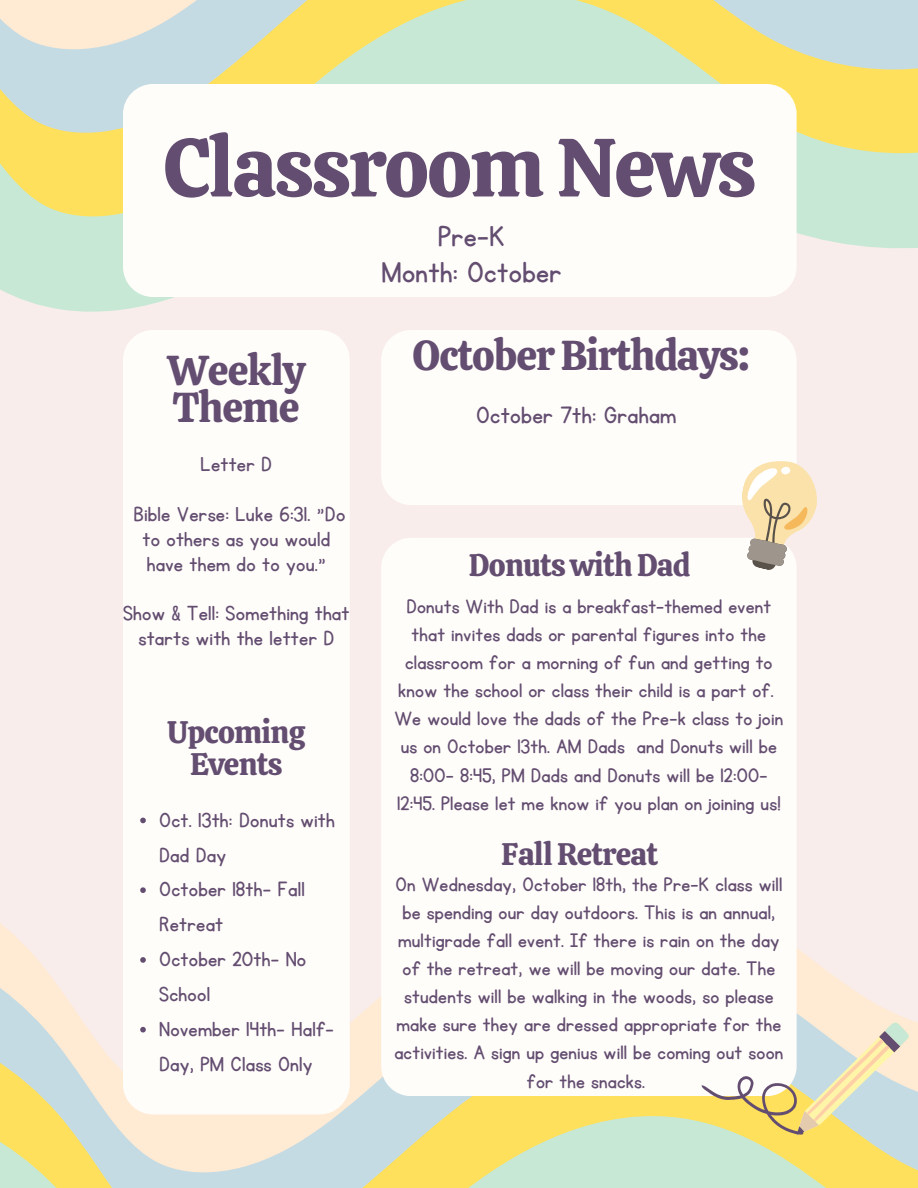
<style>
.page{position:relative;width:918px;height:1188px;background:#f8edeb}
.page>*{position:absolute;margin:0;border:0;box-sizing:border-box;transform-origin:0 0}
.t1{font:82.5px "Calistoga";letter-spacing:-.025em;color:#634d70}
.t2{font:41.55px "Calistoga";letter-spacing:-.025em;color:#634d70}
.t3{font:33.6px "KG Primary Penmanship";letter-spacing:.01em;color:#634d70}
.t4{font:31.05px/31.8px "Calistoga";letter-spacing:-.025em;color:#634d70;text-align:center}
.t5{font:27.3px "KG Primary Penmanship";letter-spacing:.01em;color:#634d70}
.t6{font:23.7px/34.8px "KG Primary Penmanship";letter-spacing:.01em;color:#634d70}
.t7{font:22.8px/28.2px "KG Primary Penmanship";letter-spacing:.01em;color:#634d70;text-align:center}
</style>
<div class="page">
<svg style="left:0;top:0;width:918px;height:312px;background:#dfe3b8"></svg>
<div style="left:123px;top:84px;width:674px;height:213px;background:#fffdfa;border-radius:30px"></div>
<div style="left:381px;top:330px;width:416px;height:175px;background:#fffdfa;border-radius:30px"></div>
<svg style="left:0;top:925px;width:885px;height:84px"></svg>
<svg style="left:0;top:1009px;width:918px;height:84px;background:#ebe5d6"></svg>
<svg style="left:0;top:1093px;width:918px;height:95px;background:#e1e2ad"></svg>
<div style="left:123px;top:330px;width:227px;height:784px;background:#fffdfa;border-radius:30px"></div>
<div style="left:381px;top:538px;width:416px;height:558px;background:#fffdfa;border-radius:30px"></div>
<svg style="left:702px;top:1022px;width:207px;height:113px"></svg>
<svg style="left:742px;top:461px;width:75px;height:109px"></svg>
<svg style="left:140px;top:818px;width:6px;height:5px"></svg>
<svg style="left:140px;top:887px;width:6px;height:6px"></svg>
<svg style="left:140px;top:957px;width:6px;height:6px"></svg>
<svg style="left:140px;top:1027px;width:6px;height:6px"></svg>
<p class="t1" style="left:163px;top:114px;width:595px">Classroom News</p>
<p class="t2" style="left:168px;top:343px;width:139px">Weekly</p>
<p class="t2" style="left:173px;top:380px;width:128px">Theme</p>
<p class="t6" style="left:201px;top:447px;width:73px">Letter D</p>
<p class="t6" style="left:133px;top:503px;width:213px;line-height:24.8px;text-align:center">Bible Verse: Luke 6:31. "Do to others as you would have them do to you."</p>
<p class="t6" style="left:123px;top:602px;width:228px;line-height:24.8px;text-align:center">Show &amp; Tell: Something that starts with the letter D</p>
<p class="t4" style="left:168px;top:717px;width:139px">Upcoming<br>Events</p>
<p class="t6" style="left:159px;top:803px;width:177px">Oct. 13th: Donuts with<br>Dad Day</p>
<p class="t6" style="left:159px;top:873px;width:147px">October 18th- Fall<br>Retreat</p>
<p class="t6" style="left:159px;top:943px;width:149px">October 20th- No<br>School</p>
<p class="t6" style="left:159px;top:1012px;width:176px">November 14th- Half-<br>Day, PM Class Only</p>
<p class="t3" style="left:438px;top:220px;width:68px">Pre-K</p>
<p class="t3" style="left:381px;top:256px;width:182px">Month: October</p>
<p class="t2" style="left:413px;top:328px;width:339px">October Birthdays:</p>
<p class="t5" style="left:476px;top:402px;width:202px">October 7th: Graham</p>
<p class="t4" style="left:469px;top:550px;width:223px">Donuts with Dad</p>
<p class="t7" style="left:398px;top:593px;width:377px">Donuts With Dad is a breakfast-themed event that invites dads or parental figures into the classroom for a morning of fun and getting to know the school or class their child is a part of.</p>
<p class="t7" style="left:394px;top:705px;width:390px">We would love the dads of the Pre-k class to join us on October 13th. AM Dads and Donuts will be 8:00- 8:45, PM Dads and Donuts will be 12:00- 12:45. Please let me know if you plan on joining us!</p>
<p class="t4" style="left:501px;top:838px;width:158px">Fall Retreat</p>
<p class="t7" style="left:394px;top:871px;width:390px">On Wednesday, October 18th, the Pre-K class will be spending our day outdoors. This is an annual, multigrade fall event. If there is rain on the day of the retreat, we will be moving our date. The students will be walking in the woods, so please make sure they are dressed appropriate for the activities. A sign up genius will be coming out soon for the snacks.</p>
</div>
